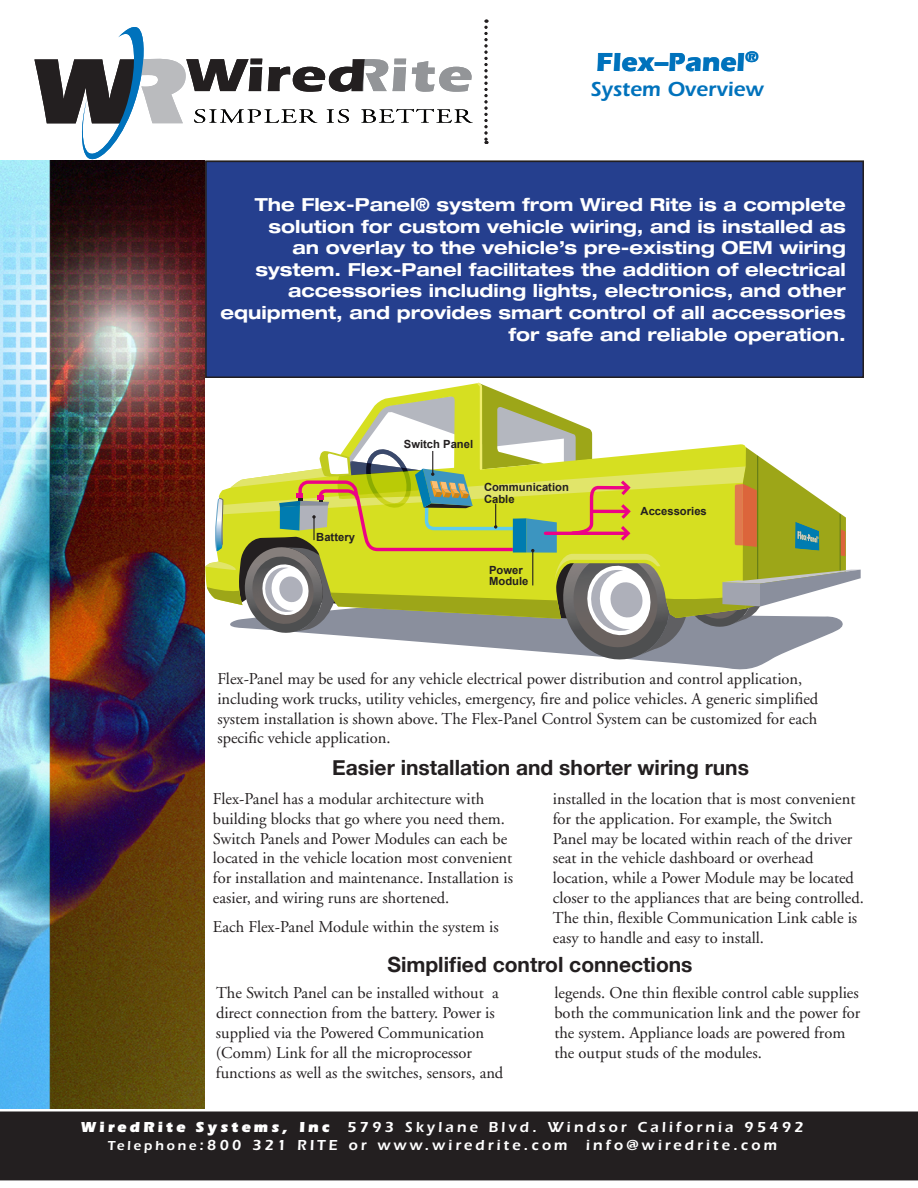
<style>
.page{position:relative;width:918px;height:1188px;background:#fff}
.page>*{position:absolute;margin:0;border:0;box-sizing:border-box;transform-origin:0 0}
.t1{font:700 27px "Itc Eras";color:#0072bc}
.SubHead1{font:700 21px "Helvetica Neue";color:#231f20}
.t2{font:600 21px "Itc Eras";color:#0072bc}
.Intro_Text{font:700 expanded 18px/21.6px "Helvetica Neue";color:#fff;text-align:right}
.Body_Text{font:16.5px/19.8px "Adobe Garamond";color:#231f20}
.t3{font:600 15px "Itc Eras";letter-spacing:.2em;color:#fff}
.t4{font:700 11.25px/11.2px "Arial";color:#231f20}
.s1{font-weight:900}
.s2{font-size:13.5px}
</style>
<div class="page">
<img style="left:0;top:160px;width:205px;height:949px">
<svg style="left:484px;top:20px;width:4px;height:124px"></svg>
<div style="left:0;top:1112px;width:918px;height:68px;background:#231f20"></div>
<svg style="left:34px;top:27px;width:439px;height:138px"></svg>
<div style="left:206px;top:161px;width:657px;height:216px;background:#253f8e"></div>
<div style="left:205px;top:161px;width:659px;height:217px;border:2px solid #231f20"></div>
<svg style="left:205px;top:382px;width:656px;height:284px"></svg>
<p class="t1" style="left:596px;top:46px;width:164px">Flex–Panel<sup>®</sup></p>
<p class="t2" style="left:591px;top:77px;width:175px">System Overview</p>
<p class="Intro_Text" style="left:221px;top:193px;width:627px">The Flex-Panel® system from Wired Rite is a complete solution for custom vehicle wiring, and is installed as<br>an overlay to the vehicle’s pre-existing OEM wiring system. Flex-Panel facilitates the addition of electrical accessories including lights, electronics, and other equipment, and provides smart control of all accessories for safe and reliable operation.</p>
<p class="t4" style="left:316px;top:531px;width:40px">Battery</p>
<p class="t4" style="left:404px;top:439px;width:71px">Switch Panel</p>
<p class="t4" style="left:484px;top:482px;width:86px">Communication<br>Cable</p>
<p class="t4" style="left:489px;top:565px;width:41px">Power<br>Module</p>
<p class="t4" style="left:641px;top:506px;width:68px">Accessories</p>
<p class="Body_Text" style="left:217px;top:669px;width:602px">Flex-Panel may be used for any vehicle electrical power distribution and control application, including work trucks, utility vehicles, emergency, fire and police vehicles. A generic simplified system installation is shown above. The Flex-Panel Control System can be customized for each specific vehicle application.</p>
<p class="SubHead1" style="left:332px;top:755px;width:418px">Easier installation and shorter wiring runs</p>
<p class="Body_Text" style="left:213px;top:789px;width:302px">Flex-Panel has a modular architecture with building blocks that go where you need them.<br>Switch Panels and Power Modules can each be located in the vehicle location most convenient for installation and maintenance. Installation is easier, and wiring runs are shortened.</p>
<p class="Body_Text" style="left:213px;top:917px;width:287px">Each Flex-Panel Module within the system is</p>
<p class="Body_Text" style="left:553px;top:789px;width:313px">installed in the location that is most convenient for the application. For example, the Switch Panel may be located within reach of the driver seat in the vehicle dashboard or overhead location, while a Power Module may be located closer to the appliances that are being controlled.<br>The thin, flexible Communication Link cable is easy to handle and easy to install.</p>
<p class="SubHead1" style="left:387px;top:952px;width:307px">Simplified control connections</p>
<p class="Body_Text" style="left:216px;top:984px;width:289px">The Switch Panel can be installed without a direct connection from the battery. Power is supplied via the Powered Communication (Comm) Link for all the microprocessor functions as well as the switches, sensors, and</p>
<p class="Body_Text" style="left:554px;top:984px;width:308px">legends. One thin flexible control cable supplies both the communication link and the power for the system. Appliance loads are powered from the output studs of the modules.</p>
<p class="t3" style="left:81px;top:1119px;width:724px"><span class="s1">WiredRite Systems, Inc</span> 5793 Skylane Blvd. Windsor California 95492</p>
<p class="t3" style="left:108px;top:1137px;width:670px"><span class="s2">Telephone</span>:800 321 RITE or www.wiredrite.com info@wiredrite.com</p>
</div>
